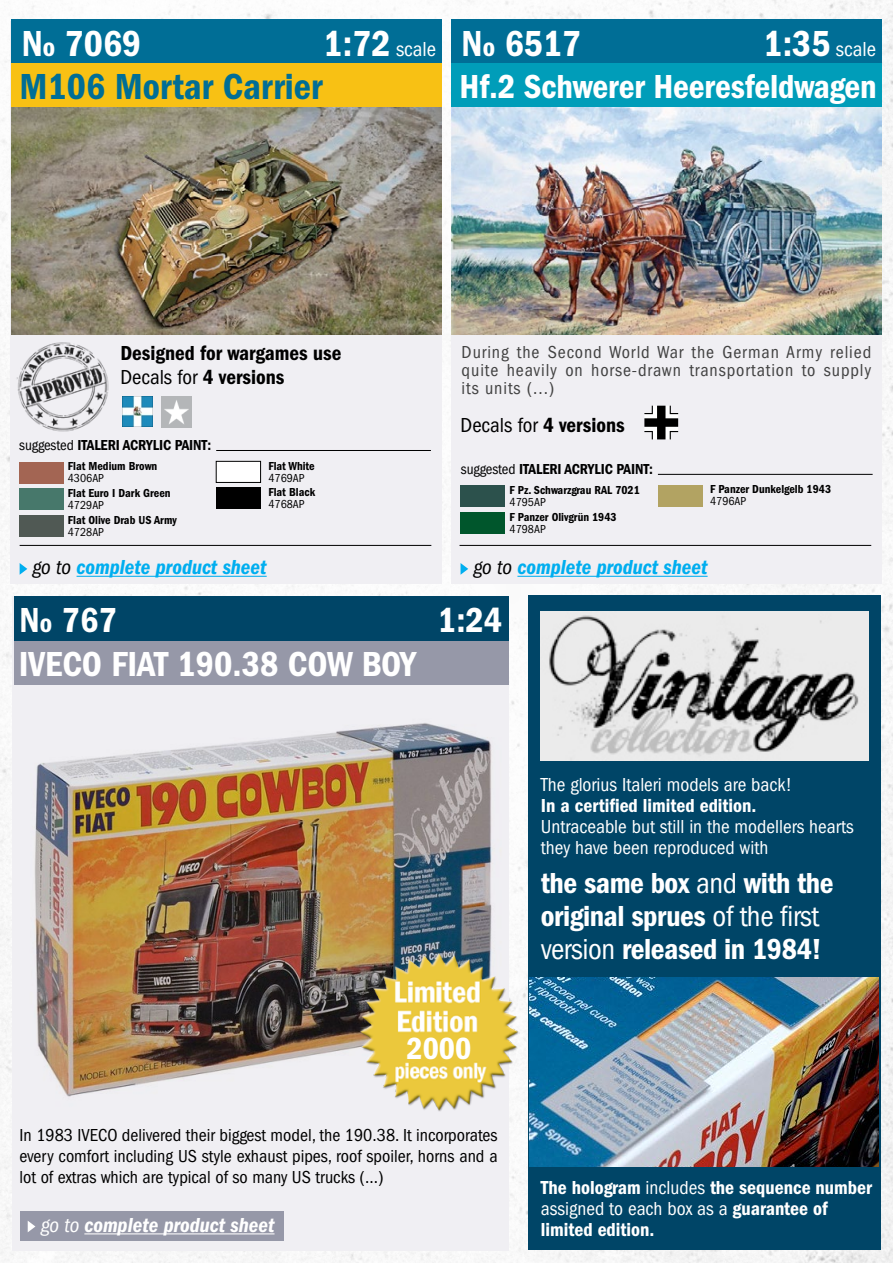
<style>
.page{position:relative;width:893px;height:1263px;background:#fff}
.page>*{position:absolute;margin:0;border:0;box-sizing:border-box;transform-origin:0 0}
.t1{font:37.5px "ITC Franklin Gothic Std Dm Cd";color:#006e96}
.t2{font:37.5px "ITC Franklin Gothic Std Dm Cd";color:#fff}
.t3{font:36px "ITC Franklin Gothic Std Dm Cd";color:#fff}
.t4{font:34.5px "ITC Franklin Gothic Std Dm Cd";letter-spacing:-.005em;color:#fff}
.t5{font:31.8px "ITC Franklin Gothic Std Dm Cd";color:#fff}
.t6{font:30px/33px "ITC Franklin Gothic Std Dm Cd";letter-spacing:-.015em;color:#fff}
.t7{font:21px "ITC Franklin Gothic Std Dm Cd It";color:#00aeef}
.t8{font:condensed 21px "ITC Franklin Gothic Std";color:#000}
.t9{font:21px "ITC Franklin Gothic Std Dm Cd It";color:#fff}
.t10{font:21px "ITC Franklin Gothic Std Dm Cd";color:#000}
.t11{font:condensed 21px "ITC Franklin Gothic Std";color:#fff}
.t12{font:19.5px/21px "ITC Franklin Gothic Std Dm Cd";color:#fff}
.t13{font:condensed 19.5px "ITC Franklin Gothic Std";color:#fff}
.t14{font:condensed 18px/21px "ITC Franklin Gothic Std";color:#000;text-align:justify}
.t15{font:condensed 18px/18px "ITC Franklin Gothic Std";letter-spacing:.05em;color:#424242;text-align:justify}
.t16{font:15px "ITC Franklin Gothic Std Dm Cd";letter-spacing:-.005em;color:#000}
.t17{font:12px "ITC Franklin Gothic Std Dm Cd";color:#000}
.t18{font:condensed 12px "ITC Franklin Gothic Std";color:#000}
.s1{font-size:27px}
.s2{font-family:"ITC Franklin Gothic Std Dm Cd";font-stretch:normal;font-size:37.5px}
.s3{font-family:"ITC Franklin Gothic Std Dm Cd";font-stretch:normal}
.s4{font-family:"ITC Franklin Gothic Std";font-stretch:condensed}
.s5{font-family:"ITC Franklin Gothic Std";font-style:italic;font-stretch:condensed;color:#000}
.s6{font-family:"ITC Franklin Gothic Std";font-style:italic;font-stretch:condensed}
</style>
<div class="page">
<img style="left:0;top:0;width:893px;height:1263px">
<div style="left:13px;top:596px;width:496px;height:654px;background:#f0eff3"></div>
<img style="left:7px;top:702px;width:506px;height:417px">
<div style="left:528px;top:595px;width:352px;height:655px;background:#004567"></div>
<img style="left:529px;top:977px;width:350px;height:189px">
<div style="left:15px;top:640px;width:494px;height:45px;background:#9698a8"></div>
<div style="left:15px;top:596px;width:494px;height:44px;background:#004567"></div>
<img style="left:359px;top:951px;width:160px;height:160px">
<div style="left:403px;top:1035px;width:64px;height:27px;background:#ebc83b"></div>
<div style="left:20px;top:1211px;width:263px;height:29px;background:#9698a8"></div>
<hr style="left:84px;top:1233px;width:191px;height:1px;background:#fff">
<svg style="left:28px;top:1221px;width:7px;height:11px"></svg>
<img style="left:541px;top:611px;width:327px;height:150px">
<div style="left:10px;top:21px;width:432px;height:562px;background:#f0eff3"></div>
<div style="left:451px;top:25px;width:431px;height:558px;background:#f0eff3"></div>
<div style="left:11px;top:20px;width:431px;height:44px;background:#006e96"></div>
<div style="left:451px;top:20px;width:431px;height:44px;background:#006e96"></div>
<div style="left:11px;top:64px;width:431px;height:44px;background:#f8c114"></div>
<div style="left:451px;top:64px;width:431px;height:44px;background:#009db9"></div>
<img style="left:11px;top:108px;width:431px;height:226px">
<img style="left:451px;top:108px;width:431px;height:226px">
<hr style="left:77px;top:576px;width:190px;height:1px;background:#00aeef">
<svg style="left:20px;top:563px;width:7px;height:12px"></svg>
<hr style="left:517px;top:576px;width:191px;height:1px;background:#00aeef">
<svg style="left:460px;top:563px;width:8px;height:12px"></svg>
<hr style="left:459px;top:545px;width:412px;height:1px;background:#000">
<hr style="left:20px;top:545px;width:411px;height:1px;background:#000">
<img style="left:16px;top:342px;width:93px;height:90px">
<div style="left:216px;top:461px;width:45px;height:21px;background:#fff"></div>
<div style="left:216px;top:461px;width:45px;height:22px;border:1px solid #000"></div>
<div style="left:658px;top:485px;width:44px;height:21px;background:#b2a362"></div>
<div style="left:216px;top:488px;width:45px;height:21px;background:#000"></div>
<hr style="left:216px;top:450px;width:215px;height:1px;background:#000">
<hr style="left:658px;top:474px;width:215px;height:1px;background:#000">
<div style="left:19px;top:462px;width:44px;height:21px;background:#a36553"></div>
<div style="left:460px;top:486px;width:45px;height:21px;background:#2c514c"></div>
<div style="left:19px;top:488px;width:44px;height:22px;background:#47786b"></div>
<div style="left:460px;top:512px;width:45px;height:21px;background:#00562c"></div>
<div style="left:19px;top:516px;width:44px;height:21px;background:#505954"></div>
<img style="left:122px;top:396px;width:31px;height:31px">
<img style="left:161px;top:396px;width:31px;height:31px">
<svg style="left:644px;top:406px;width:34px;height:33px"></svg>
<p class="t2" style="left:22px;top:22px;width:121px">N<span class="s1">o</span> 7069</p>
<p class="t2" style="left:462px;top:22px;width:121px">N<span class="s1">o</span> 6517</p>
<p class="t1" style="left:20px;top:65px;width:304px">M106 Mortar Carrier</p>
<p class="t4" style="left:459px;top:67px;width:419px">Hf.2 Schwerer Heeresfeldwagen</p>
<p class="t11" style="left:324px;top:37px;width:114px"><span class="s2">1:72</span> scale</p>
<p class="t11" style="left:763px;top:37px;width:114px"><span class="s2">1:35</span> scale</p>
<p class="t10" style="left:120px;top:341px;width:223px">Designed for wargames use</p>
<p class="t8" style="left:120px;top:365px;width:166px">Decals for <span class="s3">4 versions</span></p>
<p class="t15" style="left:462px;top:343px;width:411px">During the Second World War the German Army relied quite heavily on horse-drawn transportation to supply its units (...)</p>
<p class="t8" style="left:460px;top:413px;width:166px">Decals for <span class="s3">4 versions</span></p>
<p class="t16" style="left:19px;top:436px;width:194px"><span class="s4">suggested</span> ITALERI ACRYLIC PAINT:</p>
<p class="t17" style="left:68px;top:460px;width:91px">Flat Medium Brown</p>
<p class="t18" style="left:68px;top:472px;width:38px">4306AP</p>
<p class="t17" style="left:268px;top:459px;width:48px">Flat White</p>
<p class="t18" style="left:268px;top:471px;width:38px">4769AP</p>
<p class="t16" style="left:461px;top:460px;width:194px"><span class="s4">suggested</span> ITALERI ACRYLIC PAINT:</p>
<p class="t17" style="left:68px;top:486px;width:104px">Flat Euro I Dark Green</p>
<p class="t18" style="left:68px;top:498px;width:38px">4729AP</p>
<p class="t17" style="left:268px;top:485px;width:48px">Flat Black</p>
<p class="t18" style="left:268px;top:497px;width:38px">4768AP</p>
<p class="t17" style="left:509px;top:483px;width:132px">F Pz. Schwarzgrau RAL 7021</p>
<p class="t18" style="left:509px;top:496px;width:38px">4795AP</p>
<p class="t17" style="left:710px;top:483px;width:122px">F Panzer Dunkelgelb 1943</p>
<p class="t18" style="left:710px;top:495px;width:38px">4796AP</p>
<p class="t17" style="left:68px;top:513px;width:110px">Flat Olive Drab US Army</p>
<p class="t18" style="left:68px;top:525px;width:38px">4728AP</p>
<p class="t17" style="left:509px;top:510px;width:109px">F Panzer Olivgrün 1943</p>
<p class="t18" style="left:509px;top:522px;width:38px">4798AP</p>
<p class="t7" style="left:33px;top:555px;width:236px"><span class="s5">go to</span> complete product sheet</p>
<p class="t7" style="left:473px;top:555px;width:236px"><span class="s5">go to</span> complete product sheet</p>
<p class="t3" style="left:20px;top:599px;width:99px">N<span class="s1">o</span> 767</p>
<p class="t3" style="left:19px;top:644px;width:399px">IVECO FIAT 190.38 COW BOY</p>
<p class="t3" style="left:438px;top:599px;width:66px">1:24</p>
<p class="t5" style="left:406px;top:1030px;width:66px">2000</p>
<p class="t14" style="left:20px;top:1125px;width:480px">In 1983 IVECO delivered their biggest model, the 190.38. It incorporates every comfort including US style exhaust pipes, roof spoiler, horns and a lot of extras which are typical of so many US trucks (...)</p>
<p class="t9" style="left:41px;top:1213px;width:235px"><span class="s6">go to</span> complete product sheet</p>
<p class="t13" style="left:541px;top:773px;width:253px">The glorius Italeri models are back!</p>
<p class="t12" style="left:541px;top:795px;width:217px">In a certified limited edition.</p>
<p class="t13" style="left:541px;top:815px;width:314px">Untraceable but still in the modellers hearts</p>
<p class="t13" style="left:541px;top:836px;width:229px">they have been reproduced with</p>
<p class="t6" style="left:541px;top:866px;width:294px">the same box <span class="s4">and</span> with the original sprues <span class="s4">of the first version</span> released in 1984!</p>
<p class="t12" style="left:541px;top:1177px;width:333px">The hologram <span class="s4">includes</span> the sequence number <span class="s4">assigned to each box as a</span> guarantee of limited edition.</p>
</div>
